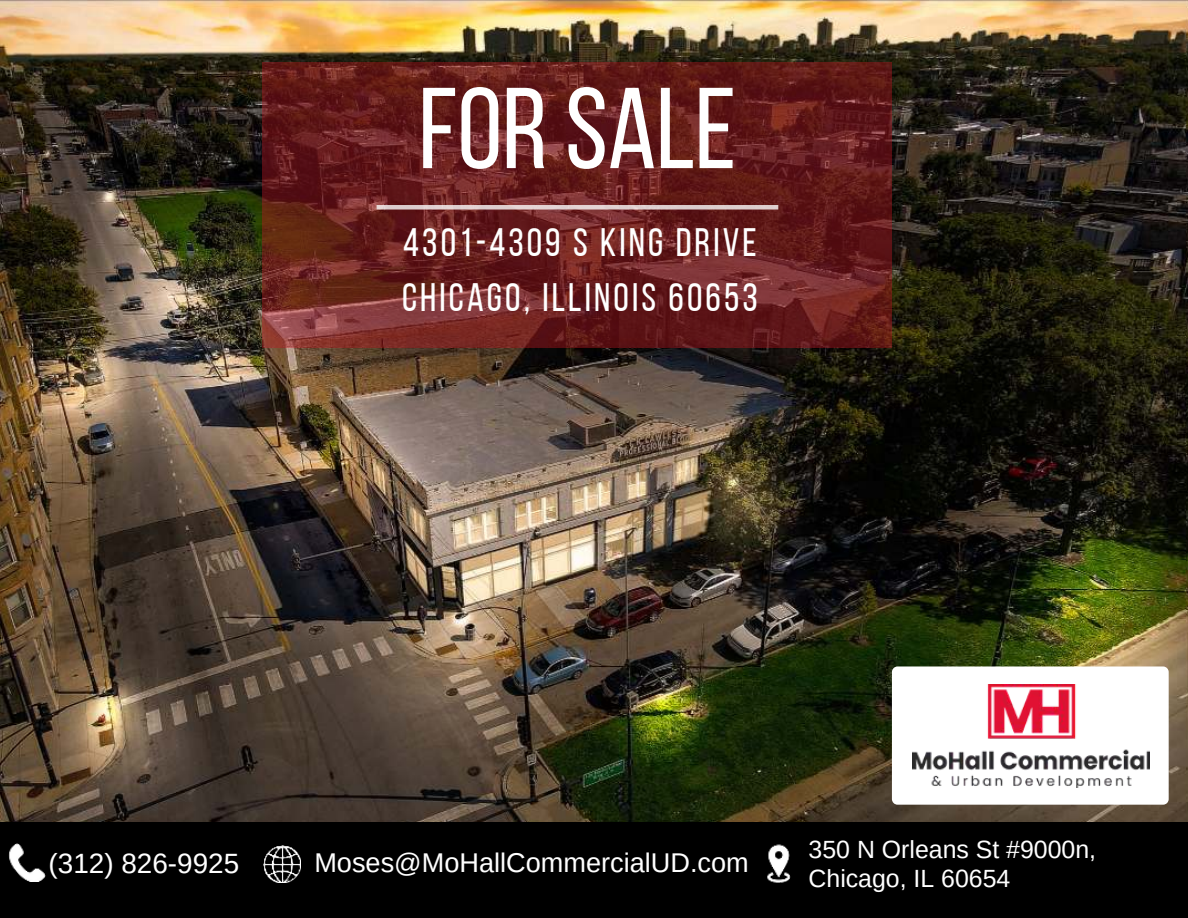
<style>
.page{position:relative;width:1188px;height:918px;background:#fff}
.page>*{position:absolute;margin:0;border:0;box-sizing:border-box;transform-origin:0 0}
.t1{font:114.75px "Bebas Neue";color:#fff}
.t2{font:39.6px/55.2px "Bebas Neue";letter-spacing:.08em;color:#fff}
.t3{font:27.9px "Arimo";color:#fff}
.t4{font:27.15px "Arimo";color:#fff}
.t5{font:24.9px/29.2px "Arimo";color:#fff}
</style>
<div class="page">
<img style="left:0;top:0;width:1188px;height:823px">
<svg style="left:263px;top:62px;width:629px;height:286px;background:#671f1e"></svg>
<div style="left:377px;top:205px;width:401px;height:5px;background:#decfcf"></div>
<div style="left:0;top:823px;width:1188px;height:95px;background:#000"></div>
<img style="left:8px;top:844px;width:37px;height:38px">
<img style="left:263px;top:845px;width:37px;height:37px">
<img style="left:767px;top:844px;width:24px;height:39px">
<div style="left:892px;top:666px;width:277px;height:139px;background:#fff;border-radius:6px"></div>
<img style="left:912px;top:684px;width:237px;height:104px">
<h1 class="t1" style="left:419px;top:66px;width:319px">FOR SALE</h1>
<p class="t2" style="left:402px;top:215px;width:357px">4301-4309 S KING DRIVE<br>CHICAGO, ILLINOIS 60653</p>
<p class="t3" style="left:49px;top:846px;width:192px">(312) 826-9925</p>
<p class="t4" style="left:314px;top:845px;width:436px">Moses@MoHallCommercialUD.com</p>
<p class="t5" style="left:809px;top:835px;width:289px">350 N Orleans St #9000n,<br>Chicago, IL 60654</p>
</div>
